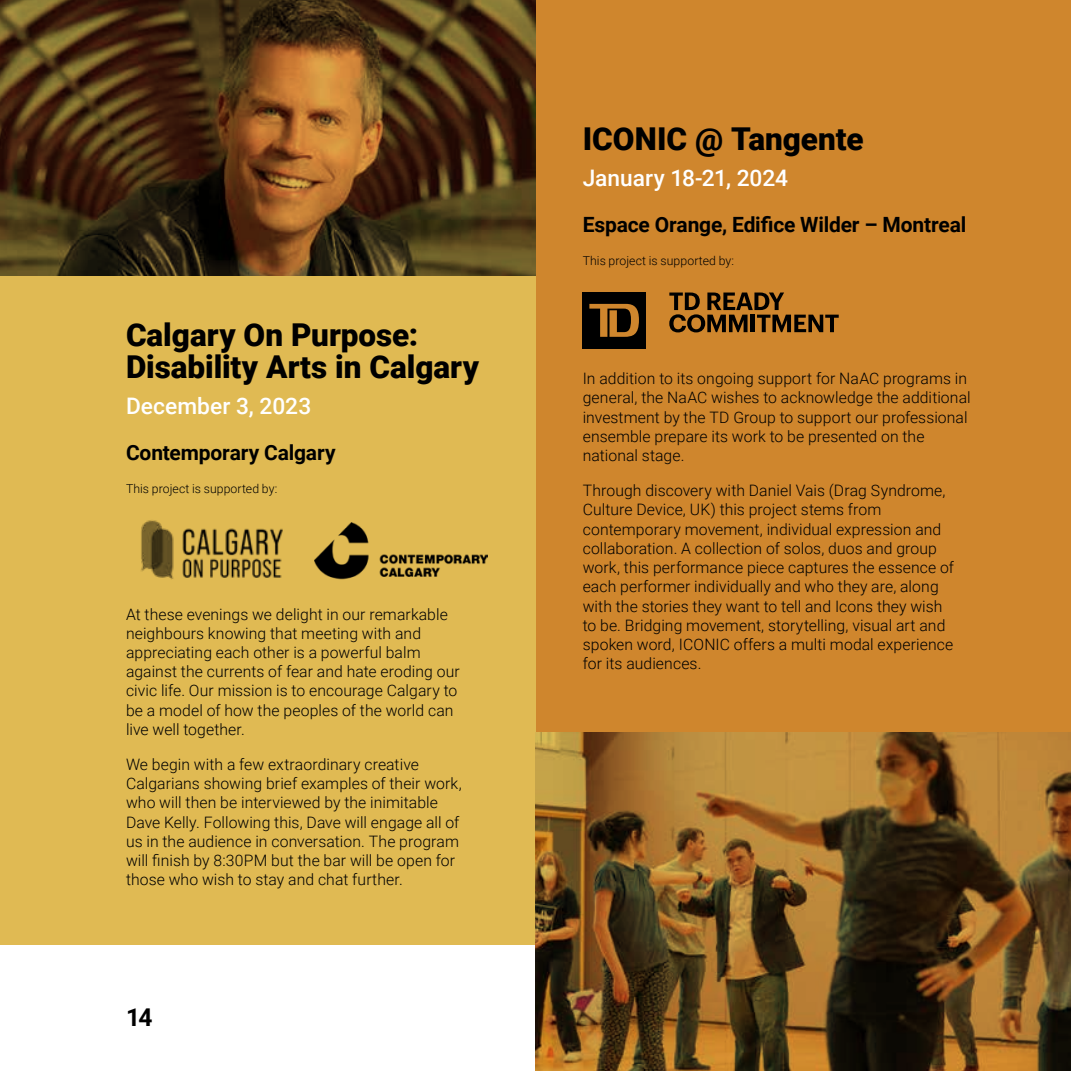
<style>
.page{position:relative;width:1071px;height:1071px;background:#fff}
.page>*{position:absolute;margin:0;border:0;box-sizing:border-box;transform-origin:0 0}
.t1{font:900 31.5px/31.5px "Roboto";color:#000}
.t2{font:700 24.5px "Roboto";color:#000}
.t3{font:500 22.75px "Roboto";color:#fff}
.t4{font:700 21px "Roboto";letter-spacing:-.01em;color:#000}
.t5{font:300 15.75px/19.2px "Roboto";letter-spacing:.005em;color:#000}
.t6{font:300 12.25px "Roboto";letter-spacing:.005em;color:#000}
</style>
<div class="page">
<div style="left:0;top:0;width:1071px;height:945px;background:#cf862d"></div>
<div style="left:0;top:0;width:536px;height:945px;background:#e0ba53"></div>
<img style="left:314px;top:523px;width:174px;height:57px">
<img style="left:141px;top:520px;width:142px;height:60px">
<div style="left:583px;top:293px;width:63px;height:56px;background:#000"></div>
<svg style="left:589px;top:304px;width:50px;height:33px"></svg>
<svg style="left:669px;top:293px;width:170px;height:39px"></svg>
<img style="left:0;top:0;width:536px;height:275px">
<img style="left:536px;top:732px;width:535px;height:339px">
<h1 class="t1" style="left:126px;top:318px;width:355px">Calgary On Purpose:<br>Disability Arts in Calgary</h1>
<h3 class="t3" style="left:126px;top:390px;width:187px">December 3, 2023</h3>
<h3 class="t4" style="left:126px;top:438px;width:211px">Contemporary Calgary</h3>
<p class="t6" style="left:126px;top:480px;width:153px">This project is supported by:</p>
<p class="t5" style="left:126px;top:604px;width:335px">At these evenings we delight in our remarkable neighbours knowing that meeting with and appreciating each other is a powerful balm against the currents of fear and hate eroding our civic life. Our mission is to encourage Calgary to be a model of how the peoples of the world can live well together.</p>
<p class="t5" style="left:126px;top:754px;width:337px">We begin with a few extraordinary creative Calgarians showing brief examples of their work, who will then be interviewed by the inimitable Dave Kelly. Following this, Dave will engage all of us in the audience in conversation. The program will finish by 8:30PM but the bar will be open for those who wish to stay and chat further.</p>
<h2 class="t2" style="left:126px;top:1001px;width:28px">14</h2>
<h1 class="t1" style="left:583px;top:122px;width:282px">ICONIC @ Tangente</h1>
<h3 class="t3" style="left:583px;top:161px;width:207px">January 18-21, 2024</h3>
<h3 class="t4" style="left:583px;top:210px;width:385px">Espace Orange, Edifice Wilder – Montreal</h3>
<p class="t6" style="left:583px;top:252px;width:153px">This project is supported by:</p>
<p class="t5" style="left:583px;top:368px;width:389px">In addition to its ongoing support for NaAC programs in general, the NaAC wishes to acknowledge the additional investment by the TD Group to support our professional ensemble prepare its work to be presented on the national stage.</p>
<p class="t5" style="left:583px;top:480px;width:373px">Through discovery with Daniel Vais (Drag Syndrome, Culture Device, UK) this project stems from contemporary movement, individual expression and collaboration. A collection of solos, duos and group work, this performance piece captures the essence of each performer individually and who they are, along with the stories they want to tell and Icons they wish to be. Bridging movement, storytelling, visual art and spoken word, ICONIC offers a multi modal experience for its audiences.</p>
</div>
